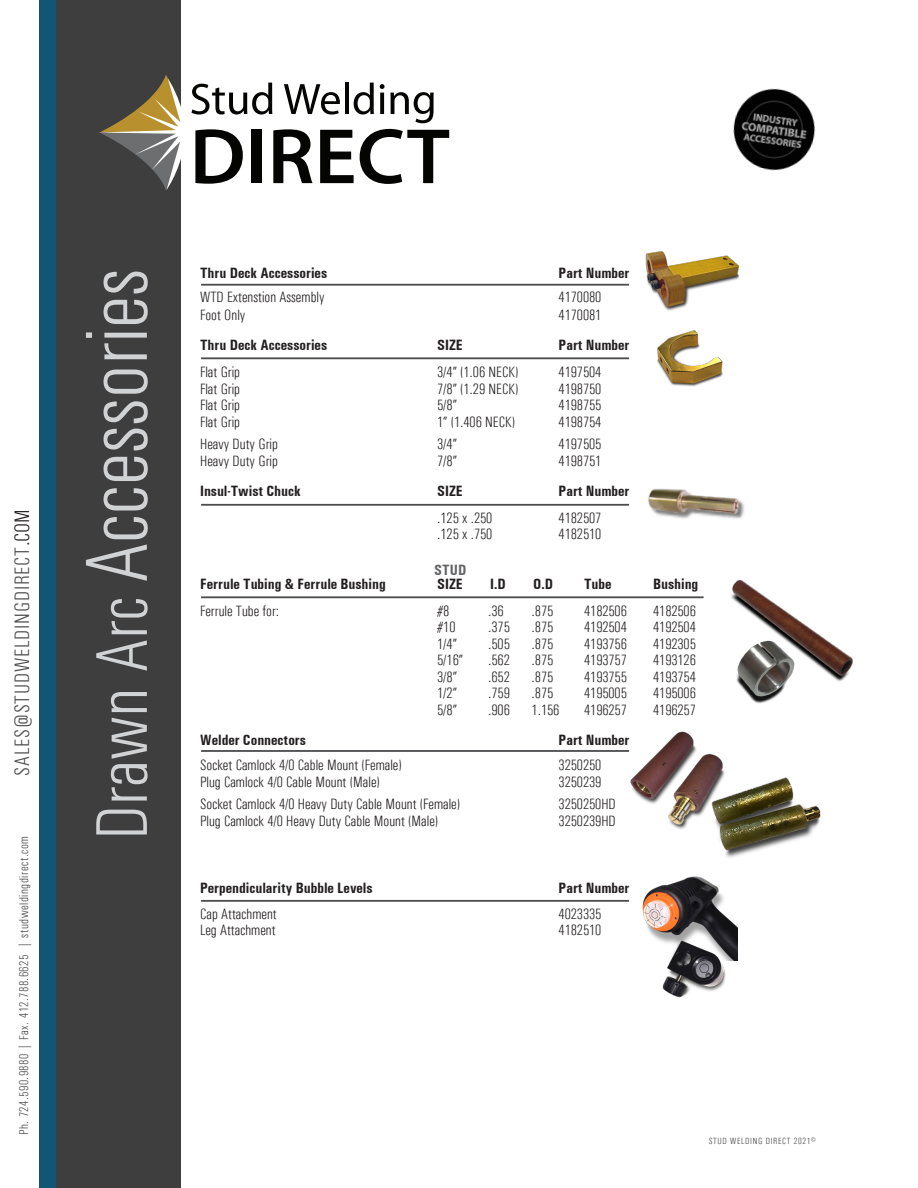
<style>
.page{position:relative;width:918px;height:1188px;background:#fff}
.page>*{position:absolute;margin:0;border:0;box-sizing:border-box;transform-origin:0 0}
.t1{font:300 condensed 88.5px "Univers";color:#d1d2d4}
.t2{font:300 condensed 21px "Univers";letter-spacing:.04em;color:#4b4c4d}
.t3{font:300 condensed 15px "Univers";color:#231f20}
.t4{font:700 condensed 15px "Univers";color:#231f20}
.t5{font:700 condensed 15px "Univers";color:#636366}
.t6{font:300 condensed 12.75px "Univers";letter-spacing:.04em;color:#4b4c4d}
.t7{font:300 condensed 9px "Univers";letter-spacing:.075em;color:#3e3e3f}
.s1{color:#231f20}
.s2{font-size:73.5px}
</style>
<div class="page">
<div style="left:48px;top:0;width:133px;height:1188px;background:#3e3e3f"></div>
<div style="left:39px;top:0;width:17px;height:1188px;background:#115775"></div>
<svg style="left:99px;top:75px;width:350px;height:115px"></svg>
<hr style="left:201px;top:284px;width:428px;height:2px;background:#4b4c4d">
<hr style="left:201px;top:357px;width:428px;height:2px;background:#4b4c4d">
<hr style="left:201px;top:504px;width:428px;height:2px;background:#4b4c4d">
<hr style="left:201px;top:596px;width:503px;height:2px;background:#4b4c4d">
<hr style="left:201px;top:750px;width:428px;height:2px;background:#4b4c4d">
<hr style="left:201px;top:900px;width:428px;height:2px;background:#4b4c4d">
<img style="left:645px;top:251px;width:95px;height:60px">
<img style="left:657px;top:330px;width:66px;height:57px">
<img style="left:647px;top:488px;width:98px;height:31px">
<img style="left:629px;top:876px;width:108px;height:85px">
<img style="left:654px;top:935px;width:81px;height:63px">
<img style="left:731px;top:579px;width:122px;height:103px">
<img style="left:731px;top:617px;width:87px;height:87px">
<img style="left:625px;top:731px;width:100px;height:98px">
<img style="left:708px;top:774px;width:113px;height:84px">
<img style="left:733px;top:88px;width:82px;height:83px">
<h2 class="t2" style="left:10px;top:776px;width:268px;rotate:-90deg">SALES@STUDWELDINGDIRECT<span class="s1">.COM</span></h2>
<p class="t6" style="left:16px;top:1135px;width:301px;rotate:-90deg">Ph. 724.590.9880 | Fax. 412.788.6625 | studweldingdirect.com</p>
<p class="t1" style="left:66px;top:840px;width:572px;rotate:-90deg"><span class="s2">Drawn Arc</span> Accessories</p>
<p class="t4" style="left:200px;top:264px;width:128px">Thru Deck Accessories</p>
<p class="t4" style="left:559px;top:264px;width:72px">Part Number</p>
<p class="t3" style="left:200px;top:289px;width:126px">WTD Extenstion Assembly</p>
<p class="t3" style="left:559px;top:289px;width:44px">4170080</p>
<p class="t3" style="left:200px;top:307px;width:47px">Foot Only</p>
<p class="t3" style="left:559px;top:307px;width:44px">4170081</p>
<p class="t4" style="left:200px;top:336px;width:128px">Thru Deck Accessories</p>
<p class="t4" style="left:437px;top:336px;width:27px">SIZE</p>
<p class="t4" style="left:559px;top:336px;width:72px">Part Number</p>
<p class="t3" style="left:200px;top:364px;width:42px">Flat Grip</p>
<p class="t3" style="left:437px;top:364px;width:83px">3/4” (1.06 NECK)</p>
<p class="t3" style="left:559px;top:364px;width:44px">4197504</p>
<p class="t3" style="left:200px;top:380px;width:42px">Flat Grip</p>
<p class="t3" style="left:437px;top:380px;width:83px">7/8” (1.29 NECK)</p>
<p class="t3" style="left:559px;top:380px;width:44px">4198750</p>
<p class="t3" style="left:200px;top:397px;width:42px">Flat Grip</p>
<p class="t3" style="left:437px;top:397px;width:21px">5/8”</p>
<p class="t3" style="left:559px;top:397px;width:44px">4198755</p>
<p class="t3" style="left:200px;top:413px;width:42px">Flat Grip</p>
<p class="t3" style="left:437px;top:413px;width:80px">1” (1.406 NECK)</p>
<p class="t3" style="left:559px;top:413px;width:44px">4198754</p>
<p class="t3" style="left:200px;top:436px;width:79px">Heavy Duty Grip</p>
<p class="t3" style="left:437px;top:436px;width:21px">3/4”</p>
<p class="t3" style="left:559px;top:436px;width:44px">4197505</p>
<p class="t3" style="left:200px;top:452px;width:79px">Heavy Duty Grip</p>
<p class="t3" style="left:437px;top:452px;width:21px">7/8”</p>
<p class="t3" style="left:559px;top:452px;width:44px">4198751</p>
<p class="t4" style="left:200px;top:482px;width:102px">Insul-Twist Chuck</p>
<p class="t4" style="left:437px;top:482px;width:27px">SIZE</p>
<p class="t4" style="left:559px;top:482px;width:72px">Part Number</p>
<p class="t3" style="left:437px;top:509px;width:57px">.125 x .250</p>
<p class="t3" style="left:559px;top:509px;width:44px">4182507</p>
<p class="t3" style="left:437px;top:526px;width:57px">.125 x .750</p>
<p class="t3" style="left:559px;top:526px;width:44px">4182510</p>
<p class="t4" style="left:200px;top:575px;width:187px">Ferrule Tubing &amp; Ferrule Bushing</p>
<p class="t4" style="left:437px;top:575px;width:27px">SIZE</p>
<p class="t4" style="left:490px;top:575px;width:17px">I.D</p>
<p class="t4" style="left:533px;top:575px;width:21px">O.D</p>
<p class="t4" style="left:584px;top:575px;width:29px">Tube</p>
<p class="t4" style="left:653px;top:575px;width:47px">Bushing</p>
<p class="t3" style="left:200px;top:602px;width:81px">Ferrule Tube for:</p>
<p class="t3" style="left:437px;top:602px;width:14px">#8</p>
<p class="t3" style="left:488px;top:602px;width:17px">.36</p>
<p class="t3" style="left:532px;top:602px;width:23px">.875</p>
<p class="t3" style="left:584px;top:602px;width:44px">4182506</p>
<p class="t3" style="left:653px;top:602px;width:44px">4182506</p>
<p class="t3" style="left:437px;top:619px;width:20px">#10</p>
<p class="t3" style="left:488px;top:619px;width:23px">.375</p>
<p class="t3" style="left:532px;top:619px;width:23px">.875</p>
<p class="t3" style="left:584px;top:619px;width:44px">4192504</p>
<p class="t3" style="left:653px;top:619px;width:44px">4192504</p>
<p class="t3" style="left:437px;top:635px;width:21px">1/4”</p>
<p class="t3" style="left:488px;top:635px;width:23px">.505</p>
<p class="t3" style="left:532px;top:635px;width:23px">.875</p>
<p class="t3" style="left:584px;top:635px;width:44px">4193756</p>
<p class="t3" style="left:653px;top:635px;width:44px">4192305</p>
<p class="t3" style="left:437px;top:652px;width:27px">5/16”</p>
<p class="t3" style="left:488px;top:652px;width:23px">.562</p>
<p class="t3" style="left:532px;top:652px;width:23px">.875</p>
<p class="t3" style="left:584px;top:652px;width:44px">4193757</p>
<p class="t3" style="left:653px;top:652px;width:44px">4193126</p>
<p class="t3" style="left:437px;top:668px;width:21px">3/8”</p>
<p class="t3" style="left:488px;top:668px;width:23px">.652</p>
<p class="t3" style="left:532px;top:668px;width:23px">.875</p>
<p class="t3" style="left:584px;top:668px;width:44px">4193755</p>
<p class="t3" style="left:653px;top:668px;width:44px">4193754</p>
<p class="t3" style="left:437px;top:685px;width:21px">1/2”</p>
<p class="t3" style="left:488px;top:685px;width:23px">.759</p>
<p class="t3" style="left:532px;top:685px;width:23px">.875</p>
<p class="t3" style="left:584px;top:685px;width:44px">4195005</p>
<p class="t3" style="left:653px;top:685px;width:44px">4195006</p>
<p class="t3" style="left:437px;top:701px;width:21px">5/8”</p>
<p class="t3" style="left:488px;top:701px;width:23px">.906</p>
<p class="t3" style="left:532px;top:701px;width:29px">1.156</p>
<p class="t3" style="left:584px;top:701px;width:44px">4196257</p>
<p class="t3" style="left:653px;top:701px;width:44px">4196257</p>
<p class="t4" style="left:200px;top:731px;width:107px">Welder Connectors</p>
<p class="t4" style="left:559px;top:731px;width:72px">Part Number</p>
<p class="t3" style="left:200px;top:757px;width:203px">Socket Camlock 4/0 Cable Mount (Female)</p>
<p class="t3" style="left:559px;top:757px;width:44px">3250250</p>
<p class="t3" style="left:200px;top:773px;width:181px">Plug Camlock 4/0 Cable Mount (Male)</p>
<p class="t3" style="left:559px;top:773px;width:44px">3250239</p>
<p class="t3" style="left:200px;top:796px;width:262px">Socket Camlock 4/0 Heavy Duty Cable Mount (Female)</p>
<p class="t3" style="left:559px;top:796px;width:59px">3250250HD</p>
<p class="t3" style="left:200px;top:812px;width:240px">Plug Camlock 4/0 Heavy Duty Cable Mount (Male)</p>
<p class="t3" style="left:559px;top:812px;width:59px">3250239HD</p>
<p class="t5" style="left:434px;top:561px;width:34px">STUD</p>
<p class="t4" style="left:200px;top:879px;width:174px">Perpendicularity Bubble Levels</p>
<p class="t4" style="left:559px;top:879px;width:72px">Part Number</p>
<p class="t3" style="left:200px;top:905px;width:78px">Cap Attachment</p>
<p class="t3" style="left:559px;top:905px;width:44px">4023335</p>
<p class="t3" style="left:200px;top:922px;width:77px">Leg Attachment</p>
<p class="t3" style="left:559px;top:922px;width:44px">4182510</p>
<p class="t7" style="left:709px;top:1136px;width:108px">STUD WELDING DIRECT 2021©</p>
</div>
